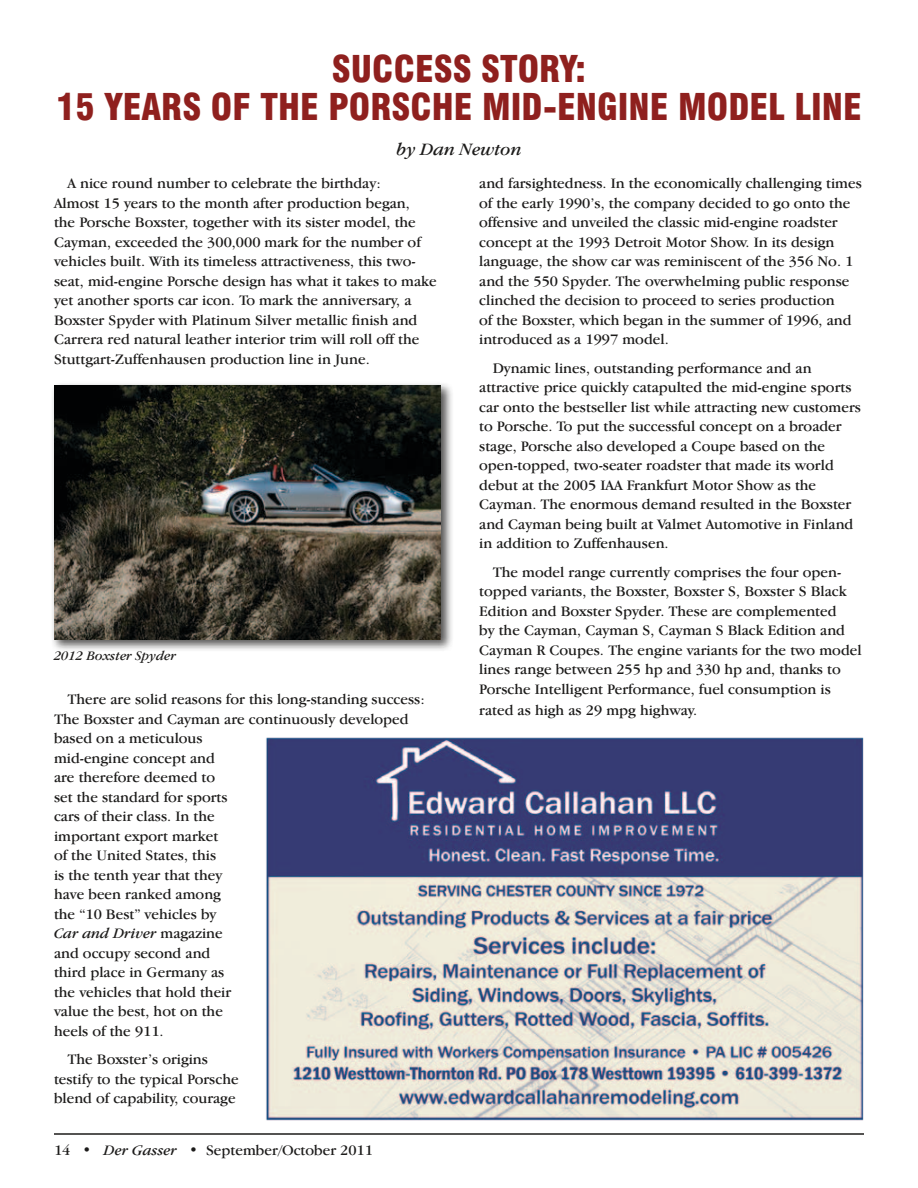
<style>
.page{position:relative;width:918px;height:1188px;background:#fff}
.page>*{position:absolute;margin:0;border:0;box-sizing:border-box;transform-origin:0 0}
.t1{font:900 condensed 36px "Swiss 721 BT";color:#8f201e}
.t2{font:italic 18px "Garamond IT Cby BT";color:#1c1b1a}
.t3{font:15px/19.5px "Garamond IT Cby BT";color:#1c1b1a}
.t4{font:italic 13.5px "Garamond IT Cby BT";color:#1c1b1a}
.s1{font-style:italic}
</style>
<div class="page">
<hr style="left:54px;top:1133px;width:810px;height:2px;background:#1c1b1a">
<div style="left:51px;top:382px;width:403px;height:271px;background:#1c1b1a;opacity:.75"></div>
<img style="left:54px;top:385px;width:387px;height:254px">
<img style="left:266px;top:737px;width:598px;height:384px">
<h1 class="t1" style="left:332px;top:47px;width:40px">SUCCESS</h1>
<h1 class="t1" style="left:481px;top:47px;width:40px">STORY</h1>
<h1 class="t1" style="left:576px;top:47px;width:12px">:</h1>
<h1 class="t1" style="left:56px;top:86px;width:87px">15 YEARS</h1>
<h1 class="t1" style="left:211px;top:86px;width:159px">OF THE PORSCHE</h1>
<h1 class="t1" style="left:482px;top:86px;width:377px">MID-ENGINE MODEL LINE</h1>
<p class="t2" style="left:396px;top:139px;width:127px">by Dan Newton</p>
<p class="t3" style="left:54px;top:173px;width:384px;text-indent:14px">A nice round number to celebrate the birthday:<br>Almost 15 years to the month after production began,<br>the Porsche Boxster, together with its sister model, the Cayman, exceeded the 300,000 mark for the number of vehicles built. With its timeless attractiveness, this two&shy;seat, mid-engine Porsche design has what it takes to make yet another sports car icon. To mark the anniversary, a Boxster Spyder with Platinum Silver metallic finish and Carrera red natural leather interior trim will roll off the Stuttgart-Zuffenhausen production line in June.</p>
<p class="t3" style="left:479px;top:173px;width:384px">and farsightedness. In the economically challenging times of the early 1990’s, the company decided to go onto the offensive and unveiled the classic mid-engine roadster concept at the 1993 Detroit Motor Show. In its design language, the show car was reminiscent of the 356 No. 1 and the 550 Spyder. The overwhelming public response clinched the decision to proceed to series production<br>of the Boxster, which began in the summer of 1996, and introduced as a 1997 model.</p>
<p class="t3" style="left:479px;top:358px;width:383px;text-indent:14px">Dynamic lines, outstanding performance and an attractive price quickly catapulted the mid-engine sports car onto the bestseller list while attracting new customers to Porsche. To put the successful concept on a broader stage, Porsche also developed a Coupe based on the open-topped, two-seater roadster that made its world debut at the 2005 IAA Frankfurt Motor Show as the Cayman. The enormous demand resulted in the Boxster and Cayman being built at Valmet Automotive in Finland in addition to Zuffenhausen.</p>
<p class="t3" style="left:479px;top:562px;width:384px;text-indent:14px">The model range currently comprises the four open&shy;topped variants, the Boxster, Boxster S, Boxster S Black Edition and Boxster Spyder. These are complemented<br>by the Cayman, Cayman S, Cayman S Black Edition and Cayman R Coupes. The engine variants for the two model lines range between 255 hp and 330 hp and, thanks to Porsche Intelligent Performance, fuel consumption is</p>
<p class="t3" style="left:479px;top:700px;width:219px">rated as high as 29 mpg highway.</p>
<p class="t4" style="left:54px;top:647px;width:124px">2012 Boxster Spyder</p>
<p class="t3" style="left:54px;top:689px;width:372px;text-indent:14px">There are solid reasons for this long-standing success:<br>The Boxster and Cayman are continuously developed based on a meticulous<br>mid-engine concept and<br>are therefore deemed to<br>set the standard for sports<br>cars of their class. In the<br>important export market<br>of the United States, this<br>is the tenth year that they<br>have been ranked among<br>the “10 Best” vehicles by<br><span class="s1">Car and Driver</span> magazine<br>and occupy second and<br>third place in Germany as<br>the vehicles that hold their<br>value the best, hot on the<br>heels of the 911.</p>
<p class="t3" style="left:54px;top:1049px;width:186px;text-indent:14px">The Boxster’s origins testify to the typical Porsche blend of capability, courage</p>
<p class="t3" style="left:54px;top:1140px;width:321px">14 • <span class="s1">Der Gasser</span> • September/October 2011</p>
</div>
